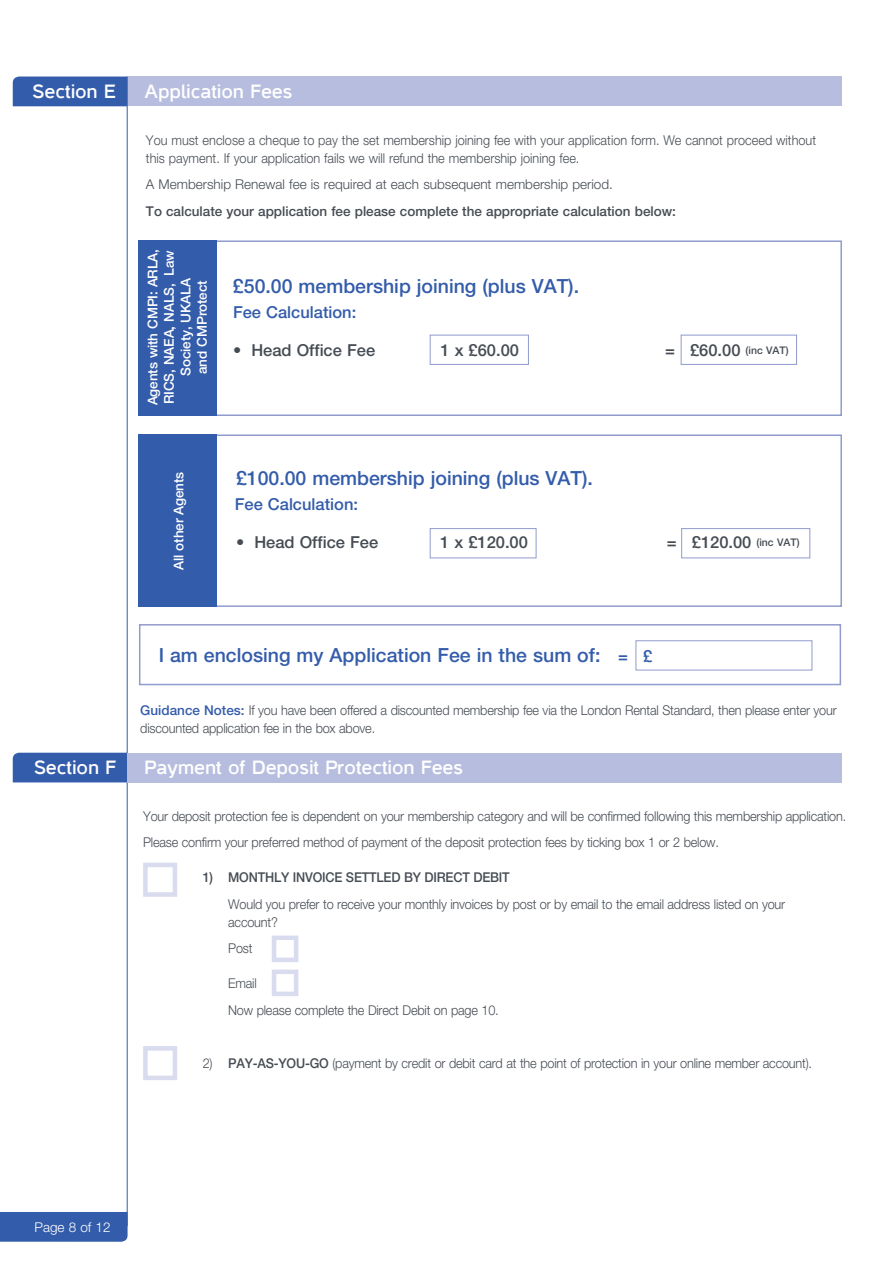
<style>
.page{position:relative;width:893px;height:1263px;background:#fff}
.page>*{position:absolute;margin:0;border:0;box-sizing:border-box;transform-origin:0 0}
.t1{font:500 19.5px "Helvetica Neue";color:#335caa}
.t2{font:700 19.5px "Casper";color:#fff}
.t3{font:500 16.5px "Helvetica Neue";color:#464c53}
.t4{font:500 16.5px "Helvetica Neue";color:#335caa}
.t5{font:300 13.5px/18px "Helvetica Neue";letter-spacing:-.015em;color:#464c53;scale:.94 1}
.t6{font:500 13.5px/16.5px "Helvetica Neue";letter-spacing:-.01em;color:#fff;text-align:center}
.t7{font:500 13.5px "Helvetica Neue";color:#464c53}
.t8{font:300 13.5px "Helvetica Neue";letter-spacing:-.015em;color:#464c53}
.t9{font:500 13.5px "Helvetica Neue";color:#464c53;scale:.94 1}
.t10{font:300 13.5px "Helvetica Neue";color:#fff}
.t11{font:500 10.5px "Helvetica Neue";color:#464c53}
.s1{font-size:16.5px}
.s2{font-size:10.5px}
.s3{font-weight:500;color:#335caa}
.s4{font-weight:500}
</style>
<div class="page">
<div style="left:140px;top:240px;width:702px;height:176px;background:#fff;border:2px solid #919bcd"></div>
<div style="left:430px;top:335px;width:99px;height:30px;background:#fff;border:1px solid #919bcd"></div>
<div style="left:139px;top:624px;width:702px;height:61px;background:#fff;border:2px solid #919bcd"></div>
<div style="left:141px;top:434px;width:701px;height:173px;background:#fff;border:2px solid #919bcd"></div>
<div style="left:138px;top:240px;width:79px;height:176px;background:#335caa"></div>
<div style="left:139px;top:434px;width:78px;height:173px;background:#335caa"></div>
<div style="left:13px;top:77px;width:114px;height:29px;background:#335caa"></div>
<div style="left:128px;top:77px;width:714px;height:29px;background:#b7bdde"></div>
<hr style="left:127px;top:77px;width:1px;height:1149px;background:#335caa">
<div style="left:681px;top:335px;width:116px;height:30px;background:#fff;border:1px solid #919bcd"></div>
<div style="left:430px;top:528px;width:106px;height:30px;background:#fff;border:1px solid #919bcd"></div>
<div style="left:681px;top:528px;width:129px;height:30px;background:#fff;border:1px solid #919bcd"></div>
<div style="left:636px;top:640px;width:176px;height:30px;background:#fff;border:1px solid #919bcd"></div>
<div style="left:13px;top:753px;width:114px;height:29px;background:#335caa"></div>
<div style="left:128px;top:753px;width:714px;height:29px;background:#b7bdde"></div>
<div style="left:143px;top:863px;width:34px;height:34px;border:4px solid #d9dbee"></div>
<div style="left:143px;top:1046px;width:34px;height:34px;border:4px solid #d9dbee"></div>
<div style="left:272px;top:935px;width:26px;height:27px;border:4px solid #d9dbee"></div>
<div style="left:272px;top:969px;width:26px;height:27px;border:4px solid #d9dbee"></div>
<div style="left:0;top:1212px;width:128px;height:30px;background:#335caa"></div>
<h1 class="t2" style="left:33px;top:81px;width:85px">Section E</h1>
<h1 class="t2" style="left:145px;top:81px;width:149px">Application Fees</h1>
<p class="t5" style="left:146px;top:130px;width:714px">You must enclose a cheque to pay the set membership joining fee with your application form. We cannot proceed without this payment. If your application fails we will refund the membership joining fee.</p>
<p class="t8" style="left:146px;top:176px;width:468px">A Membership Renewal fee is required at each subsequent membership period.</p>
<p class="t7" style="left:146px;top:203px;width:532px">To calculate your application fee please complete the appropriate calculation below:</p>
<p class="t6" style="left:144px;top:405px;width:158px;rotate:-90deg">Agents with CMPI: ARLA,<br>RICS, NAEA, NALS, Law<br>Society, UKALA<br>and CMProtect</p>
<p class="t6" style="left:170px;top:570px;width:100px;rotate:-90deg">All other Agents</p>
<h1 class="t1" style="left:233px;top:274px;width:348px">£50.00 membership joining (plus VAT).</h1>
<p class="t4" style="left:233px;top:303px;width:125px">Fee Calculation:</p>
<p class="t3" style="left:233px;top:341px;width:144px">• Head Office Fee</p>
<p class="t3" style="left:440px;top:341px;width:80px">1 x £60.00</p>
<p class="t11" style="left:665px;top:344px;width:125px"><span class="s1">= £60.00</span> (inc VAT)</p>
<h1 class="t1" style="left:236px;top:467px;width:358px">£100.00 membership joining (plus VAT).</h1>
<p class="t4" style="left:235px;top:495px;width:125px">Fee Calculation:</p>
<p class="t3" style="left:236px;top:533px;width:144px">• Head Office Fee</p>
<p class="t3" style="left:440px;top:533px;width:89px">1 x £120.00</p>
<p class="t3" style="left:667px;top:533px;width:134px">= £120.00 <span class="s2">(inc VAT)</span></p>
<h1 class="t1" style="left:159px;top:643px;width:495px">I am enclosing my Application Fee in the sum of: <span class="s1">= £</span></h1>
<p class="t5" style="left:140px;top:701px;width:742px"><span class="s3">Guidance Notes:</span> If you have been offered a discounted membership fee via the London Rental Standard, then please enter your discounted application fee in the box above.</p>
<h1 class="t2" style="left:34px;top:757px;width:84px">Section F</h1>
<h1 class="t2" style="left:145px;top:757px;width:320px">Payment of Deposit Protection Fees</h1>
<p class="t5" style="left:143px;top:802px;width:749px;line-height:26.5px">Your deposit protection fee is dependent on your membership category and will be confirmed following this membership application.<br>Please confirm your preferred method of payment of the deposit protection fees by ticking box 1 or 2 below.</p>
<p class="t9" style="left:203px;top:869px;width:328px">1) MONTHLY INVOICE SETTLED BY DIRECT DEBIT</p>
<p class="t5" style="left:228px;top:895px;width:594px">Would you prefer to receive your monthly invoices by post or by email to the email address listed on your account?</p>
<p class="t5" style="left:228px;top:939px;width:27px">Post</p>
<p class="t5" style="left:228px;top:970px;width:289px;line-height:26.5px">Email<br>Now please complete the Direct Debit on page 10.</p>
<p class="t10" style="left:35px;top:1219px;width:77px">Page 8 of 12</p>
<p class="t5" style="left:203px;top:1054px;width:650px">2) <span class="s4">PAY-AS-YOU-GO</span> (payment by credit or debit card at the point of protection in your online member account).</p>
</div>
